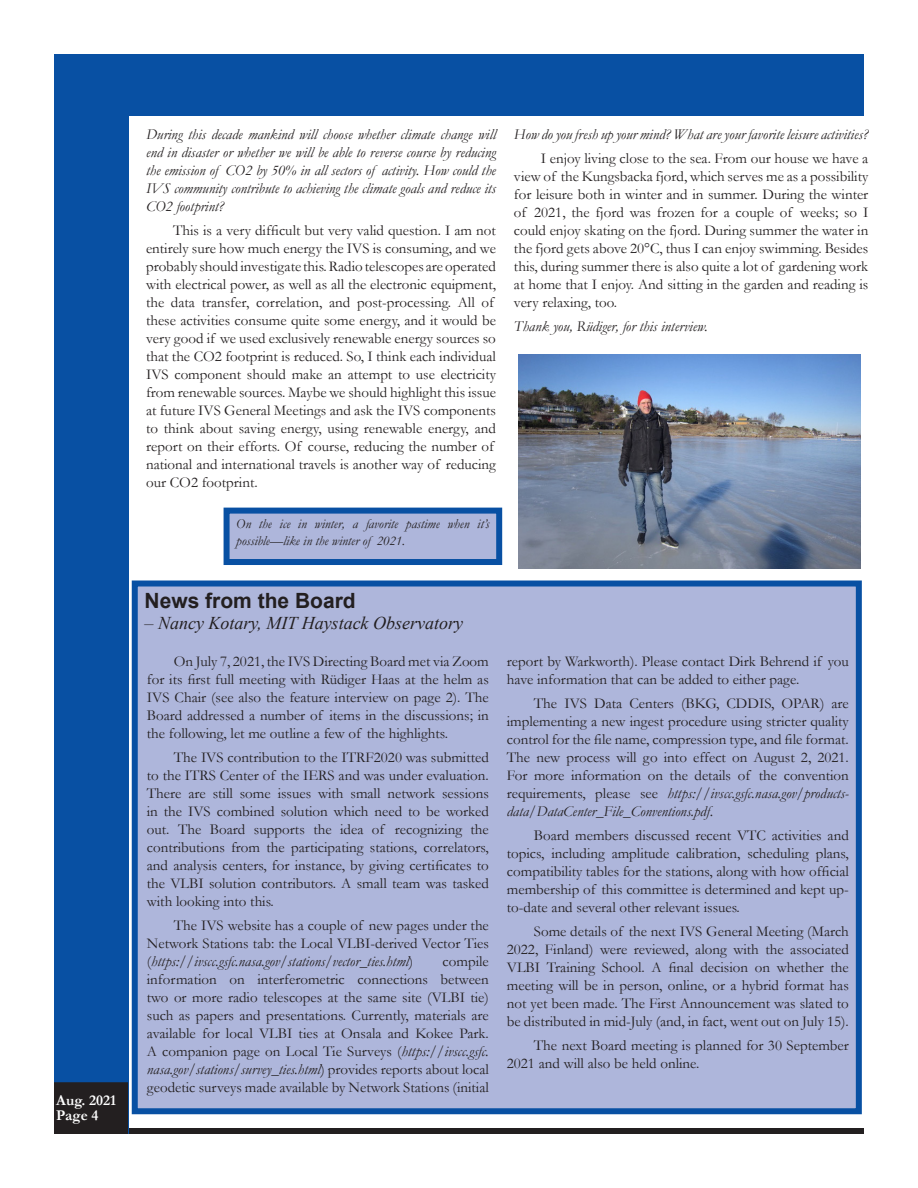
<style>
.page{position:relative;width:918px;height:1188px;background:#fff}
.page>*{position:absolute;margin:0;border:0;box-sizing:border-box;transform-origin:0 0}
.t1{font:700 21px "Arial";color:#231f20}
.t2{font:italic 18px "Times New Roman";color:#231f20}
.t3{font:15px/18px "Garamond";color:#231f20;text-align:justify}
.t4{font:italic 15px/18px "Garamond";color:#231f20;text-align:justify}
.t5{font:700 15px "Garamond";color:#fff}
.t6{font:italic 13.5px/16.2px "Garamond";color:#231f20}
.s1{font-style:italic}
</style>
<div class="page">
<div style="left:54px;top:1128px;width:810px;height:6px;background:#231f20"></div>
<div style="left:54px;top:54px;width:74px;height:1080px;background:#0850a3"></div>
<div style="left:54px;top:54px;width:810px;height:61px;background:#0850a3"></div>
<div style="left:55px;top:1083px;width:72px;height:50px;background:#231f20"></div>
<div style="left:54px;top:1082px;width:74px;height:52px;border:2px solid #231f20"></div>
<div style="left:135px;top:584px;width:724px;height:527px;background:#aeb6db"></div>
<div style="left:132px;top:580px;width:730px;height:534px;border:6px solid #0850a3"></div>
<div style="left:227px;top:511px;width:272px;height:51px;background:#aeb6db"></div>
<div style="left:224px;top:508px;width:278px;height:57px;border:6px solid #0850a3"></div>
<img style="left:518px;top:354px;width:342px;height:214px">
<p class="t5" style="left:56px;top:1090px;width:61px">Aug. 2021</p>
<p class="t5" style="left:56px;top:1105px;width:44px">Page 4</p>
<p class="t4" style="left:146px;top:125px;width:351px">During this decade mankind will choose whether climate change will end in disaster or whether we will be able to reverse course by reducing the emission of CO2 by 50% in all sectors of activity. How could the IVS community contribute to achieving the climate goals and reduce its CO2 footprint?</p>
<p class="t3" style="left:146px;top:221px;width:351px;text-align:left;text-indent:27px">This is a very difficult but very valid question. I am not entirely sure how much energy the IVS is consuming, and we probably should investigate this. Radio telescopes are operated with electrical power, as well as all the electronic equipment, the data transfer, correlation, and post-processing. All of these activities consume quite some energy, and it would be very good if we used exclusively renewable energy sources so that the CO2 footprint is reduced. So, I think each individual IVS component should make an attempt to use electricity from renewable sources. Maybe we should highlight this issue at future IVS General Meetings and ask the IVS components to think about saving energy, using renewable energy, and report on their efforts. Of course, reducing the number of national and international travels is another way of reducing our CO2 footprint.</p>
<p class="t6" style="left:236px;top:516px;width:255px">On the ice in winter, a favorite pastime when it’s possible—like in the winter of 2021.</p>
<p class="t4" style="left:514px;top:125px;width:356px">How do you fresh up your mind? What are your favorite leisure activities?</p>
<p class="t3" style="left:514px;top:149px;width:356px;text-indent:27px">I enjoy living close to the sea. From our house we have a view of the Kungsbacka fjord, which serves me as a possibility for leisure both in winter and in summer. During the winter of 2021, the fjord was frozen for a couple of weeks; so I could enjoy skating on the fjord. During summer the water in the fjord gets above 20°C, thus I can enjoy swimming. Besides this, during summer there is also quite a lot of gardening work at home that I enjoy. And sitting in the garden and reading is very relaxing, too.</p>
<p class="t4" style="left:514px;top:317px;width:195px">Thank you, Rüdiger, for this interview.</p>
<p class="t1" style="left:145px;top:586px;width:213px">News from the Board</p>
<p class="t2" style="left:145px;top:611px;width:320px">– Nancy Kotary, MIT Haystack Observatory</p>
<p class="t3" style="left:147px;top:652px;width:343px;text-indent:27px">On July 7, 2021, the IVS Directing Board met via Zoom for its first full meeting with Rüdiger Haas at the helm as IVS Chair (see also the feature interview on page 2). The Board addressed a number of items in the discussions; in the following, let me outline a few of the highlights.</p>
<p class="t3" style="left:147px;top:748px;width:344px;text-indent:27px">The IVS contribution to the ITRF2020 was submitted to the ITRS Center of the IERS and was under evaluation.<br>There are still some issues with small network sessions in the IVS combined solution which need to be worked out. The Board supports the idea of recognizing the contributions from the participating stations, correlators, and analysis centers, for instance, by giving certificates to the VLBI solution contributors. A small team was tasked with looking into this.</p>
<p class="t3" style="left:147px;top:916px;width:344px;text-indent:27px">The IVS website has a couple of new pages under the Network Stations tab: the Local VLBI-derived Vector Ties (<span class="s1">https://ivscc.gsfc.nasa.gov/stations/vector_ties.html</span>)</p>
<p class="t3" style="left:147px;top:952px;width:344px;text-indent:296px">compile information on interferometric connections between two or more radio telescopes at the same site (VLBI tie) such as papers and presentations. Currently, materials are available for local VLBI ties at Onsala and Kokee Park.<br>A companion page on Local Tie Surveys (<span class="s1">https://ivscc.gsfc. nasa.gov/stations/survey_ties.html</span>) provides reports about local geodetic surveys made available by Network Stations (initial</p>
<p class="t3" style="left:507px;top:652px;width:343px">report by Warkworth). Please contact Dirk Behrend if you have information that can be added to either page.</p>
<p class="t3" style="left:507px;top:694px;width:344px;text-indent:27px">The IVS Data Centers (BKG, CDDIS, OPAR) are implementing a new ingest procedure using stricter quality control for the file name, compression type, and file format.<br>The new process will go into effect on August 2, 2021.<br>For more information on the details of the convention requirements, please see <span class="s1">https://ivscc.gsfc.nasa.gov/products&shy;data/DataCenter_File_Conventions.pdf.</span></p>
<p class="t3" style="left:507px;top:826px;width:344px;text-indent:27px">Board members discussed recent VTC activities and topics, including amplitude calibration, scheduling plans, compatibility tables for the stations, along with how official membership of this committee is determined and kept up&shy;to-date and several other relevant issues.</p>
<p class="t3" style="left:507px;top:922px;width:344px;text-indent:27px">Some details of the next IVS General Meeting (March 2022, Finland) were reviewed, along with the associated VLBI Training School. A final decision on whether the meeting will be in person, online, or a hybrid format has not yet been made. The First Announcement was slated to be distributed in mid-July (and, in fact, went out on July 15).</p>
<p class="t3" style="left:507px;top:1036px;width:343px;text-indent:27px">The next Board meeting is planned for 30 September<br>2021 and will also be held online.</p>
</div>
